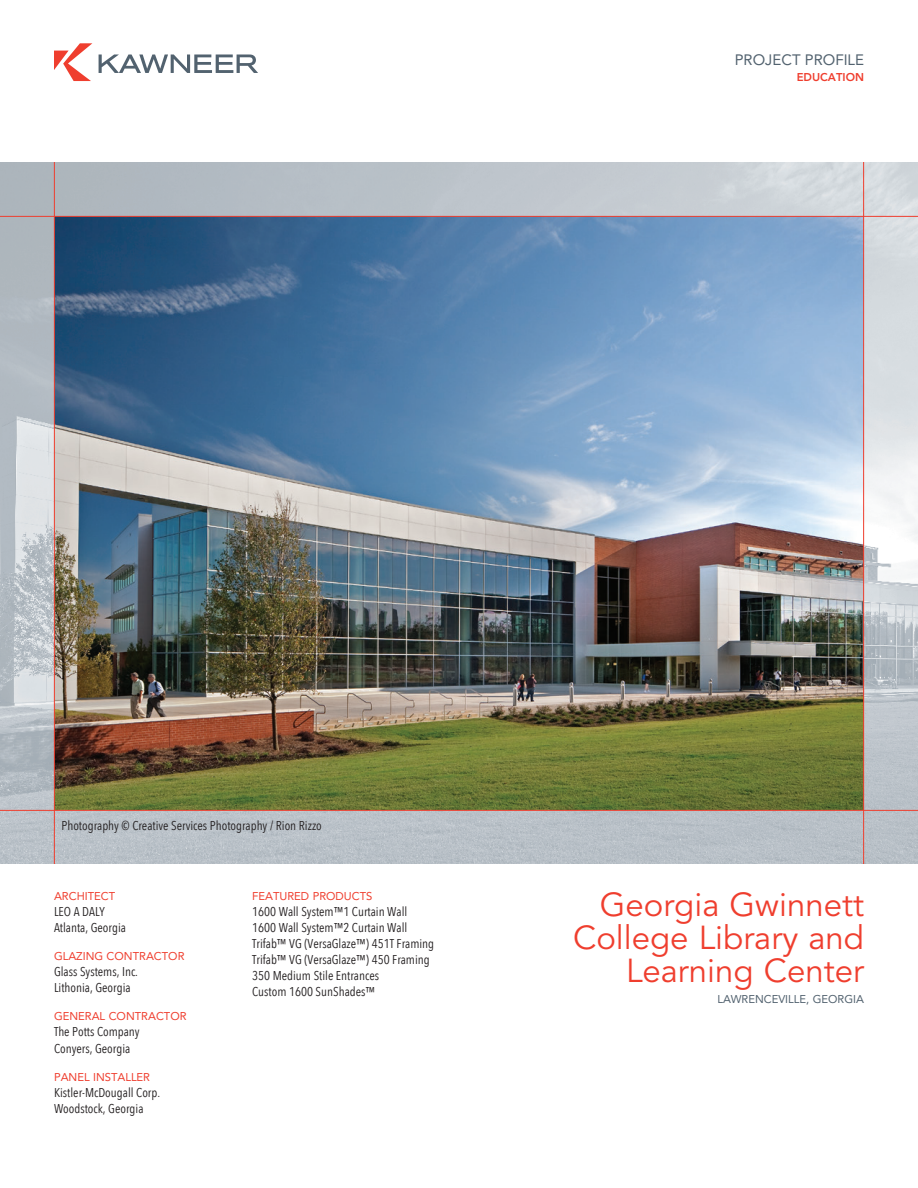
<style>
.page{position:relative;width:918px;height:1188px;background:#fff}
.page>*{position:absolute;margin:0;border:0;box-sizing:border-box;transform-origin:0 0}
.t1{font:33px/33px "Avenir";color:#ef3e2e;text-align:right}
.t2{font:15px "Avenir";color:#52626f}
.t3{font:12.75px "Avenir Next Condensed";color:#231f20}
.t4{font:11.25px "Avenir";color:#ef3e2e}
.t5{font:11.25px "Avenir";color:#52626f}
.t6{font:800 11.25px "Avenir";color:#ef3e2e}
</style>
<div class="page">
<svg style="left:54px;top:43px;width:38px;height:38px"></svg>
<svg style="left:99px;top:54px;width:159px;height:19px"></svg>
<img style="left:0;top:162px;width:918px;height:702px">
<img style="left:55px;top:217px;width:808px;height:593px">
<hr style="left:54px;top:162px;width:1px;height:702px;background:#ef3e2e">
<hr style="left:863px;top:162px;width:1px;height:702px;background:#ef3e2e">
<hr style="left:0;top:216px;width:918px;height:1px;background:#ef3e2e">
<hr style="left:0;top:810px;width:918px;height:1px;background:#ef3e2e">
<p class="t2" style="left:735px;top:51px;width:131px">PROJECT PROFILE</p>
<p class="t6" style="left:797px;top:70px;width:69px">EDUCATION</p>
<p class="t3" style="left:62px;top:815px;width:262px">Photography © Creative Services Photography / Rion Rizzo</p>
<p class="t4" style="left:54px;top:889px;width:63px">ARCHITECT</p>
<p class="t3" style="left:54px;top:900px;width:52px">LEO A DALY</p>
<p class="t3" style="left:54px;top:916px;width:73px">Atlanta, Georgia</p>
<p class="t4" style="left:54px;top:949px;width:132px">GLAZING CONTRACTOR</p>
<p class="t3" style="left:54px;top:961px;width:86px">Glass Systems, Inc.</p>
<p class="t3" style="left:54px;top:977px;width:78px">Lithonia, Georgia</p>
<p class="t4" style="left:54px;top:1010px;width:134px">GENERAL CONTRACTOR</p>
<p class="t3" style="left:54px;top:1021px;width:87px">The Potts Company</p>
<p class="t3" style="left:54px;top:1037px;width:78px">Conyers, Georgia</p>
<p class="t4" style="left:54px;top:1070px;width:98px">PANEL INSTALLER</p>
<p class="t3" style="left:54px;top:1081px;width:108px">Kistler-McDougall Corp.</p>
<p class="t3" style="left:54px;top:1098px;width:91px">Woodstock, Georgia</p>
<p class="t4" style="left:252px;top:889px;width:122px">FEATURED PRODUCTS</p>
<p class="t3" style="left:252px;top:900px;width:157px">1600 Wall System™1 Curtain Wall</p>
<p class="t3" style="left:252px;top:916px;width:157px">1600 Wall System™2 Curtain Wall</p>
<p class="t3" style="left:252px;top:933px;width:184px">Trifab™ VG (VersaGlaze™) 451T Framing</p>
<p class="t3" style="left:252px;top:949px;width:179px">Trifab™ VG (VersaGlaze™) 450 Framing</p>
<p class="t3" style="left:252px;top:965px;width:128px">350 Medium Stile Entrances</p>
<p class="t3" style="left:252px;top:981px;width:124px">Custom 1600 SunShades™</p>
<p class="t1" style="left:573px;top:889px;width:292px">Georgia Gwinnett<br>College Library and<br>Learning Center</p>
<p class="t5" style="left:717px;top:993px;width:148px">LAWRENCEVILLE, GEORGIA</p>
</div>
